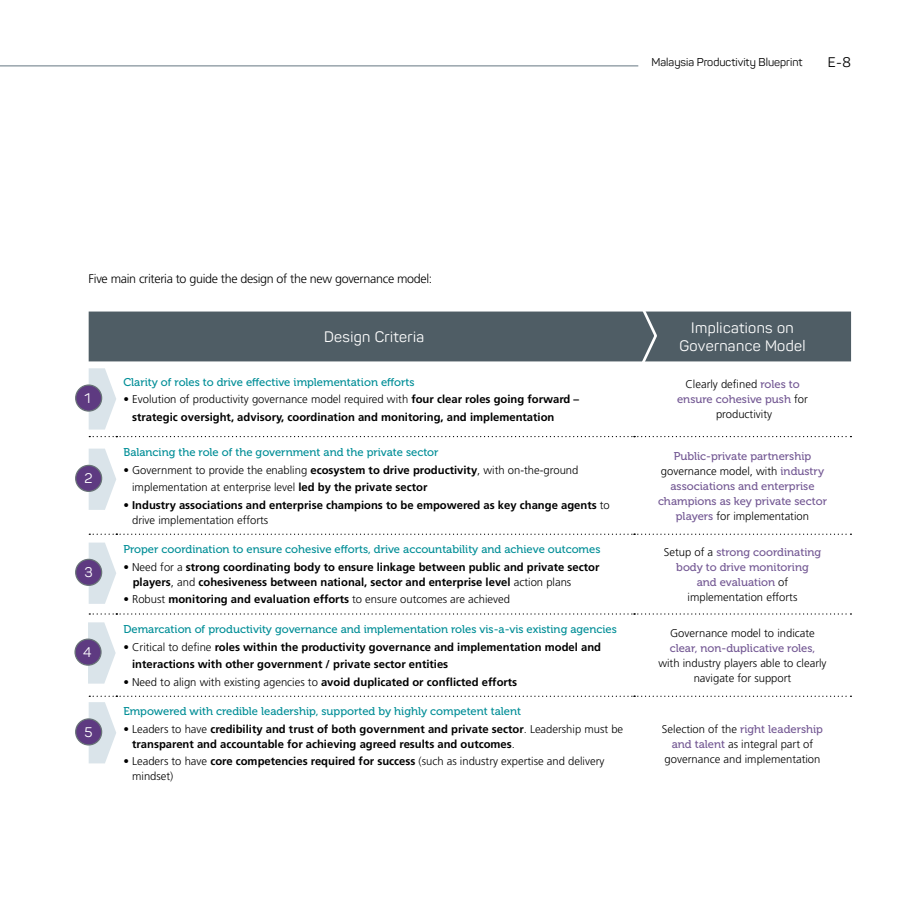
<style>
.page{position:relative;width:922px;height:922px;background:#fff}
.page>*{position:absolute;margin:0;border:0;box-sizing:border-box;transform-origin:0 0}
.t1{font:15px/17.5px "Panton";letter-spacing:.025em;color:#fff;text-align:center}
.t2{font:13.75px "Panton";color:#fff}
.t3{font:13.75px "Panton";color:#000}
.t4{font:300 12.5px "Frutiger";letter-spacing:-.025em;color:#000}
.t5{font:700 11.25px/15px "Frutiger";color:#000}
.t6{font:300 11.25px/15px "Frutiger";color:#000}
.t7{font:11.25px "Museo 500";color:#008e97}
.t8{font:11.25px/15px "Museo 500";color:#745994;text-align:center}
.t9{font:11.25px "Panton";color:#000}
.s1{font-weight:300}
.s2{font-family:"Museo 500";font-weight:400;color:#745994}
.s3{font-family:"Frutiger";font-weight:300;color:#000}
.s4{font-weight:700}
</style>
<div class="page">
<hr style="left:0;top:65px;width:638px;height:1px;background:#84929b">
<div style="left:89px;top:311px;width:761px;height:50px;background:#4f5d65"></div>
<svg style="left:89px;top:436px;width:762px;height:1px"></svg>
<svg style="left:89px;top:533px;width:762px;height:1px"></svg>
<svg style="left:89px;top:613px;width:762px;height:1px"></svg>
<svg style="left:89px;top:695px;width:762px;height:1px"></svg>
<svg style="left:638px;top:311px;width:20px;height:51px"></svg>
<svg style="left:89px;top:368px;width:27px;height:61px"></svg>
<div style="left:76px;top:385px;width:26px;height:26px;background:#5e3a81;border-radius:50%"></div>
<div style="left:75px;top:384px;width:27px;height:27px;border:1px solid #677276;border-radius:50%"></div>
<svg style="left:89px;top:448px;width:27px;height:61px"></svg>
<div style="left:76px;top:465px;width:26px;height:26px;background:#5e3a81;border-radius:50%"></div>
<div style="left:75px;top:464px;width:27px;height:28px;border:1px solid #677276;border-radius:50%"></div>
<svg style="left:89px;top:542px;width:27px;height:61px"></svg>
<div style="left:76px;top:559px;width:26px;height:26px;background:#5e3a81;border-radius:50%"></div>
<div style="left:75px;top:558px;width:27px;height:27px;border:1px solid #677276;border-radius:50%"></div>
<svg style="left:88px;top:622px;width:28px;height:61px"></svg>
<div style="left:75px;top:639px;width:26px;height:26px;background:#5e3a81;border-radius:50%"></div>
<div style="left:74px;top:638px;width:28px;height:27px;border:1px solid #677276;border-radius:50%"></div>
<svg style="left:89px;top:702px;width:27px;height:61px"></svg>
<div style="left:76px;top:718px;width:26px;height:26px;background:#5e3a81;border-radius:50%"></div>
<div style="left:75px;top:718px;width:27px;height:27px;border:1px solid #677276;border-radius:50%"></div>
<p class="t4" style="left:89px;top:271px;width:345px">Five main criteria to guide the design of the new governance model:</p>
<p class="t9" style="left:651px;top:55px;width:152px">Malaysia Productivity Blueprint</p>
<p class="t3" style="left:827px;top:54px;width:25px">E-8</p>
<p class="t2" style="left:84px;top:389px;width:8px">1</p>
<p class="t2" style="left:85px;top:469px;width:10px">2</p>
<p class="t2" style="left:84px;top:564px;width:10px">3</p>
<p class="t2" style="left:83px;top:643px;width:10px">4</p>
<p class="t2" style="left:85px;top:723px;width:10px">5</p>
<h1 class="t1" style="left:324px;top:328px;width:102px">Design Criteria</h1>
<h1 class="t1" style="left:679px;top:319px;width:128px">Implications on<br>Governance Model</h1>
<p class="t7" style="left:123px;top:376px;width:292px">Clarity of roles to drive effective implementation efforts</p>
<p class="t5" style="left:132px;top:390px;width:448px;line-height:17.5px;text-indent:-9px"><span class="s1">• Evolution of productivity governance model required with</span> four clear roles going forward – strategic oversight, advisory, coordination and monitoring, and implementation</p>
<p class="t6" style="left:685px;top:377px;width:116px">Clearly defined <span class="s2">roles to</span></p>
<p class="t8" style="left:677px;top:392px;width:132px">ensure cohesive push <span class="s3">for</span></p>
<p class="t6" style="left:715px;top:407px;width:58px">productivity</p>
<p class="t7" style="left:123px;top:446px;width:316px">Balancing the role of the government and the private sector</p>
<p class="t6" style="left:132px;top:461px;width:447px;line-height:17.5px;text-indent:-9px">• Government to provide the enabling <span class="s4">ecosystem to drive productivity</span>, with on-the-ground implementation at enterprise level <span class="s4">led by the private sector</span></p>
<p class="t5" style="left:132px;top:497px;width:479px;text-indent:-9px"><span class="s1">•</span> Industry associations and enterprise champions to be empowered as key change agents <span class="s1">to drive implementation efforts</span></p>
<p class="t7" style="left:123px;top:543px;width:478px">Proper coordination to ensure cohesive efforts, drive accountability and achieve outcomes</p>
<p class="t5" style="left:133px;top:559px;width:468px;text-indent:-9px"><span class="s1">• Need for a</span> strong coordinating body to ensure linkage between public and private sector players<span class="s1">, and</span> cohesiveness between national, sector and enterprise level <span class="s1">action plans</span></p>
<p class="t6" style="left:123px;top:591px;width:388px">• Robust <span class="s4">monitoring and evaluation efforts</span> to ensure outcomes are achieved</p>
<p class="t7" style="left:123px;top:623px;width:495px">Demarcation of productivity governance and implementation roles vis-a-vis existing agencies</p>
<p class="t5" style="left:132px;top:637px;width:470px;line-height:17.5px;text-indent:-9px"><span class="s1">• Critical to define</span> roles within the productivity governance and implementation model and interactions with other government / private sector entities</p>
<p class="t6" style="left:123px;top:674px;width:395px">• Need to align with existing agencies to <span class="s4">avoid duplicated or conflicted efforts</span></p>
<p class="t7" style="left:123px;top:705px;width:399px">Empowered with credible leadership, supported by highly competent talent</p>
<p class="t5" style="left:132px;top:721px;width:492px;text-indent:-9px"><span class="s1">• Leaders to have</span> credibility and trust of both government and private sector<span class="s1">. Leadership must be </span>transparent and accountable for achieving agreed results and outcomes<span class="s1">.</span></p>
<p class="t6" style="left:132px;top:753px;width:473px;text-indent:-9px">• Leaders to have <span class="s4">core competencies required for success</span> (such as industry expertise and delivery mindset)</p>
<p class="t8" style="left:673px;top:448px;width:139px">Public-private partnership</p>
<p class="t6" style="left:660px;top:463px;width:165px">governance model, with <span class="s2">industry</span></p>
<p class="t8" style="left:658px;top:478px;width:170px">associations and enterprise champions as key private sector</p>
<p class="t6" style="left:675px;top:508px;width:135px"><span class="s2">players</span> for implementation</p>
<p class="t8" style="left:663px;top:544px;width:159px"><span class="s3">Setup of a</span> strong coordinating body to drive monitoring<br>and evaluation <span class="s3">of</span></p>
<p class="t6" style="left:687px;top:589px;width:111px">implementation efforts</p>
<p class="t6" style="left:670px;top:625px;width:146px">Governance model to indicate</p>
<p class="t8" style="left:669px;top:640px;width:147px">clear, non-duplicative roles,</p>
<p class="t6" style="left:658px;top:655px;width:170px;text-align:center">with industry players able to clearly navigate for support</p>
<p class="t8" style="left:661px;top:721px;width:162px"><span class="s3">Selection of the</span> right leadership</p>
<p class="t6" style="left:664px;top:736px;width:157px;text-align:center"><span class="s2">and talent</span> as integral part of governance and implementation</p>
</div>
